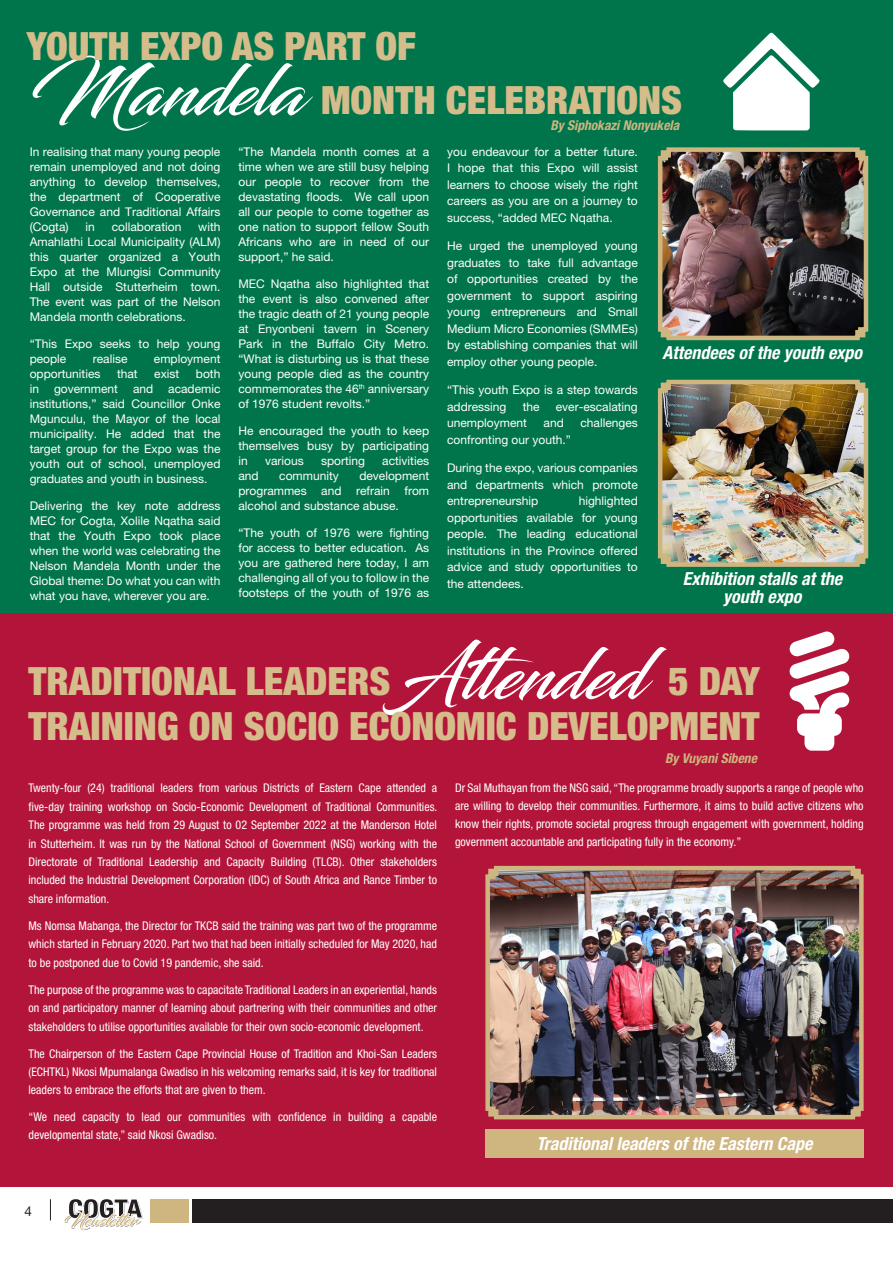
<style>
.page{position:relative;width:893px;height:1263px;background:#fff}
.page>*{position:absolute;margin:0;border:0;box-sizing:border-box;transform-origin:0 0}
.Heading{font:70.5px "Blacksword";color:#fff}
.Heading-2{font:900 condensed 39px/45px "Helvetica Neue LT Pro";color:#d5bc8b;text-align:right}
.t1{font:italic 700 condensed 18px/18px "Helvetica Neue LT Pro";color:#fff;text-align:center}
.Author{font:italic 700 condensed 13.5px "Helvetica Neue LT Pro";color:#cfb580}
.t2{font:13.5px "Helvetica Neue LT Pro";color:#231f20}
.t3{font:12px/15px "Helvetica Neue LT Pro";color:#fff;text-align:justify}
.t4{font:condensed 12px/18.5px "Helvetica Neue LT Pro";color:#fff;text-align:justify}
</style>
<div class="page">
<div style="left:192px;top:1199px;width:701px;height:23px;background:#231f20"></div>
<div style="left:151px;top:1199px;width:38px;height:23px;background:#cfb580"></div>
<svg style="left:49px;top:1199px;width:95px;height:32px"></svg>
<div style="left:0;top:613px;width:893px;height:574px;background:#b31439"></div>
<div style="left:0;top:0;width:893px;height:613px;background:#00754b"></div>
<img style="left:657px;top:147px;width:212px;height:194px">
<img style="left:657px;top:379px;width:212px;height:188px">
<hr style="left:892px;top:681px;width:1px;height:506px;background:#aaadd6">
<hr style="left:892px;top:0;width:1px;height:681px;background:#e0e1e3">
<img style="left:485px;top:865px;width:379px;height:255px">
<div style="left:485px;top:1129px;width:379px;height:29px;background:#cfb580"></div>
<svg style="left:789px;top:631px;width:60px;height:120px"></svg>
<svg style="left:723px;top:33px;width:96px;height:97px"></svg>
<p class="Heading-2" style="left:27px;top:23px;width:391px">YOUTH EXPO AS PART OF</p>
<p class="Heading-2" style="left:321px;top:77px;width:363px">MONTH CELEBRATIONS</p>
<p class="Author" style="left:550px;top:117px;width:131px">By Siphokazi Nonyukela</p>
<p class="Heading" style="left:30px;top:49px;width:277px">Mandela</p>
<p class="t3" style="left:30px;top:144px;width:192px">In realising that many young people remain unemployed and not doing anything to develop themselves, the department of Cooperative Governance and Traditional Affairs (Cogta)</p>
<p class="t3" style="left:30px;top:219px;width:192px;text-indent:168px">with Amahlathi Local Municipality (ALM) this quarter organized a Youth Expo at the Mlungisi Community Hall outside Stutterheim town.<br>The event was part of the Nelson Mandela month celebrations.</p>
<p class="t3" style="left:30px;top:336px;width:192px">“This Expo seeks to help young people</p>
<p class="t3" style="left:86px;top:219px;width:11px">in</p>
<p class="t3" style="left:112px;top:219px;width:71px">collaboration</p>
<p class="t3" style="left:93px;top:351px;width:36px">realise</p>
<p class="t3" style="left:154px;top:351px;width:68px">employment</p>
<p class="t3" style="left:30px;top:366px;width:72px">opportunities</p>
<p class="t3" style="left:117px;top:366px;width:22px">that</p>
<p class="t3" style="left:154px;top:366px;width:27px">exist</p>
<p class="t3" style="left:30px;top:366px;width:192px;text-indent:166px">both in government and academic institutions,” said Councillor Onke Mgunculu, the Mayor of the local municipality. He added that the target group for the Expo was the youth out of school, unemployed graduates and youth in business.</p>
<p class="t3" style="left:30px;top:498px;width:192px">Delivering the key note address MEC for Cogta, Xolile Nqatha said that the Youth Expo took place when the world was celebrating the Nelson Mandela Month under the Global theme: Do what you can with what you have, wherever you are.</p>
<p class="t3" style="left:238px;top:144px;width:192px">“The Mandela month comes at a time when we are still busy helping our people to recover from the devastating floods. We call upon all our people to come together as one nation to support fellow South Africans who are in need of our support,” he said.</p>
<p class="t3" style="left:238px;top:276px;width:192px">MEC Nqatha also highlighted that the event is also convened after the tragic death of 21 young people at Enyonbeni tavern in Scenery Park in the Buffalo City Metro. “What is disturbing us is that these young people died as the country commemorates the 46<sup>th</sup> anniversary of 1976 student revolts.”</p>
<p class="t3" style="left:238px;top:423px;width:192px">He encouraged the youth to keep themselves busy by participating in</p>
<p class="t3" style="left:265px;top:453px;width:40px">various</p>
<p class="t3" style="left:321px;top:453px;width:46px">sporting</p>
<p class="t3" style="left:382px;top:453px;width:48px">activities</p>
<p class="t3" style="left:238px;top:468px;width:192px;text-indent:121px">development programmes and refrain from alcohol and substance abuse.</p>
<p class="t3" style="left:238px;top:525px;width:192px">“The youth of 1976 were fighting for access to better education. As you are gathered here today, I am challenging all of you to follow in the footsteps of the youth of 1976 as</p>
<p class="t3" style="left:238px;top:468px;width:22px">and</p>
<p class="t3" style="left:279px;top:468px;width:61px">community</p>
<p class="t3" style="left:447px;top:143px;width:192px;line-height:16.5px">you endeavour for a better future.<br>I hope that this Expo will assist learners to choose wisely the right careers as you are on a journey to success, “added MEC Nqatha.</p>
<p class="t3" style="left:447px;top:238px;width:192px;line-height:16.5px">He urged the unemployed young graduates to take full advantage of opportunities created by the government to support aspiring young entrepreneurs and Small Medium Micro Economies (SMMEs) by establishing companies that will employ other young people.</p>
<p class="t3" style="left:447px;top:382px;width:192px;line-height:16.5px">“This youth Expo is a step towards addressing</p>
<p class="t3" style="left:523px;top:399px;width:18px">the</p>
<p class="t3" style="left:556px;top:399px;width:83px">ever-escalating</p>
<p class="t3" style="left:447px;top:415px;width:81px">unemployment</p>
<p class="t3" style="left:544px;top:415px;width:22px">and</p>
<p class="t3" style="left:580px;top:415px;width:59px">challenges</p>
<p class="t3" style="left:447px;top:432px;width:125px">confronting our youth.”</p>
<p class="t3" style="left:447px;top:460px;width:192px;line-height:16.5px">During the expo, various companies and departments which promote entrepreneurship</p>
<p class="t3" style="left:447px;top:493px;width:192px;line-height:16.5px;text-indent:132px">highlighted opportunities available for young people. The leading educational institutions in the Province offered advice and study opportunities to the attendees.</p>
<p class="t1" style="left:663px;top:344px;width:201px">Attendees of the youth expo</p>
<p class="t1" style="left:683px;top:570px;width:161px">Exhibition stalls at the youth expo</p>
<p class="Heading" style="left:393px;top:633px;width:254px">Attended</p>
<p class="Heading-2" style="left:28px;top:658px;width:363px">TRADITIONAL LEADERS</p>
<p class="Heading-2" style="left:28px;top:658px;width:733px">5 DAY<br>TRAINING ON SOCIO ECONOMIC DEVELOPMENT</p>
<p class="Author" style="left:665px;top:750px;width:93px">By Vuyani Sibene</p>
<p class="t4" style="left:28px;top:779px;width:410px">Twenty-four (24) traditional leaders from various Districts of Eastern Cape attended a five-day training workshop on Socio-Economic Development of Traditional Communities.<br>The programme was held from 29 August to 02 September 2022 at the Manderson Hotel in Stutterheim. It was run by the National School of Government (NSG) working with the Directorate of Traditional Leadership and Capacity Building (TLCB). Other stakeholders included the Industrial Development Corporation (IDC) of South Africa and Rance Timber to share information.</p>
<p class="t4" style="left:28px;top:916px;width:410px">Ms Nomsa Mabanga, the Director for TKCB said the training was part two of the programme which started in February 2020. Part two that had been initially scheduled for May 2020, had to be postponed due to Covid 19 pandemic, she said.</p>
<p class="t4" style="left:28px;top:980px;width:410px">The purpose of the programme was to capacitate Traditional Leaders in an experiential, hands on and participatory manner of learning about partnering with their communities and other stakeholders to utilise opportunities available for their own socio-economic development.</p>
<p class="t4" style="left:28px;top:1044px;width:410px">The Chairperson of the Eastern Cape Provincial House of Tradition and Khoi-San Leaders (ECHTKL) Nkosi Mpumalanga Gwadiso in his welcoming remarks said, it is key for traditional leaders to embrace the efforts that are given to them.</p>
<p class="t4" style="left:28px;top:1108px;width:410px;line-height:18px">“We need capacity to lead our communities with confidence in building a capable developmental state,” said Nkosi Gwadiso.</p>
<p class="t4" style="left:455px;top:779px;width:410px;line-height:18px">Dr Sal Muthayan from the NSG said, “The programme broadly supports a range of people who are willing to develop their communities. Furthermore, it aims to build active citizens who know their rights, promote societal progress through engagement with government, holding government accountable and participating fully in the economy.”</p>
<p class="t1" style="left:536px;top:1135px;width:278px">Traditional leaders of the Eastern Cape</p>
<p class="t2" style="left:24px;top:1203px;width:9px">4</p>
</div>
